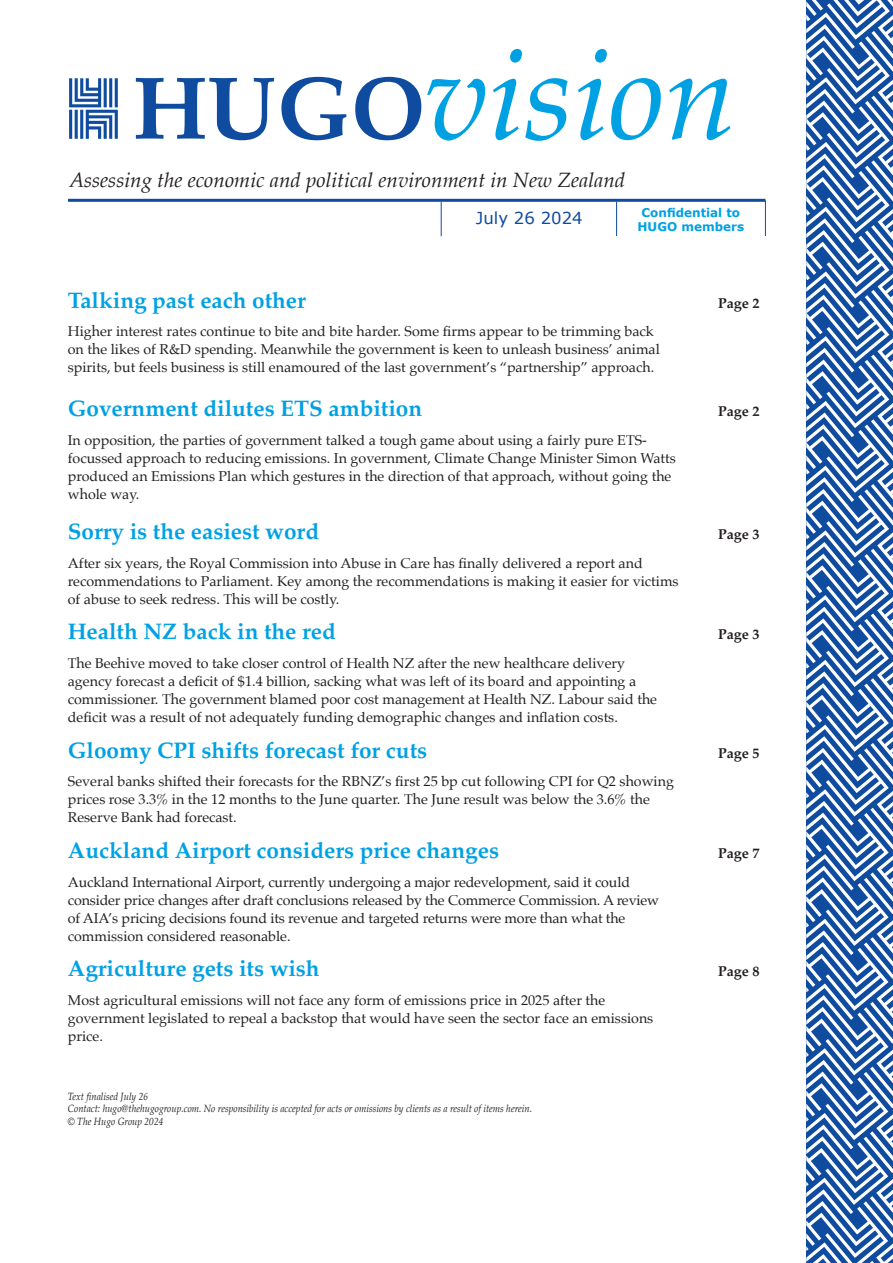
<style>
.page{position:relative;width:893px;height:1263px;background:#fff}
.page>*{position:absolute;margin:0;border:0;box-sizing:border-box;transform-origin:0 0}
.t1{font:italic 127.35px "Palatino";color:#00a1e3}
.t2{font:700 22.5px "Palatino";color:#00a1e3}
.t3{font:italic 20.7px "Palatino";color:#231f20}
.t4{font:16.5px "Verdana";color:#0f4ca0}
.t5{font:14.25px/18px "Palatino";color:#231f20}
.t6{font:700 14.25px "Palatino";color:#231f20}
.t7{font:700 12px/14.4px "Verdana";color:#00a1e3;text-align:center}
.t8{font:italic 10.5px/12.6px "Palatino";color:#231f20;scale:.9 1}
.s1{font-weight:700;font-style:normal;font-size:89.1px;color:#0f4ca0}
</style>
<div class="page">
<svg style="left:69px;top:78px;width:49px;height:61px"></svg>
<hr style="left:68px;top:199px;width:697px;height:3px;background:#0f4ca0">
<hr style="left:765px;top:200px;width:1px;height:36px;background:#0f4ca0">
<hr style="left:616px;top:202px;width:1px;height:34px;background:#0f4ca0">
<hr style="left:441px;top:202px;width:1px;height:34px;background:#0f4ca0">
<svg style="left:806px;top:0;width:87px;height:1263px;fill:#124ea1"></svg>
<h1 class="t1" style="left:133px;top:-12px;width:605px"><span class="s1">HUGO</span>vision</h1>
<h3 class="t3" style="left:69px;top:163px;width:558px">Assessing the economic and political environment in New Zealand</h3>
<p class="t4" style="left:476px;top:208px;width:108px">July 26 2024</p>
<p class="t7" style="left:638px;top:205px;width:108px">Confidential to<br>HUGO members</p>
<h2 class="t2" style="left:68px;top:281px;width:240px">Talking past each other</h2>
<p class="t6" style="left:718px;top:291px;width:43px">Page 2</p>
<p class="t5" style="left:68px;top:322px;width:594px">Higher interest rates continue to bite and bite harder. Some firms appear to be trimming back on the likes of R&amp;D spending. Meanwhile the government is keen to unleash business’ animal spirits, but feels business is still enamoured of the last government’s “partnership” approach.</p>
<h2 class="t2" style="left:68px;top:390px;width:356px">Government dilutes ETS ambition</h2>
<p class="t6" style="left:718px;top:399px;width:43px">Page 2</p>
<p class="t5" style="left:68px;top:431px;width:610px">In opposition, the parties of government talked a tough game about using a fairly pure ETS&shy;focussed approach to reducing emissions. In government, Climate Change Minister Simon Watts produced an Emissions Plan which gestures in the direction of that approach, without going the whole way.</p>
<h2 class="t2" style="left:68px;top:512px;width:253px">Sorry is the easiest word</h2>
<p class="t6" style="left:718px;top:522px;width:43px">Page 3</p>
<p class="t5" style="left:68px;top:554px;width:612px">After six years, the Royal Commission into Abuse in Care has finally delivered a report and recommendations to Parliament. Key among the recommendations is making it easier for victims of abuse to seek redress. This will be costly.</p>
<h2 class="t2" style="left:68px;top:612px;width:270px">Health NZ back in the red</h2>
<p class="t6" style="left:718px;top:622px;width:43px">Page 3</p>
<p class="t5" style="left:68px;top:654px;width:591px">The Beehive moved to take closer control of Health NZ after the new healthcare delivery agency forecast a deficit of $1.4 billion, sacking what was left of its board and appointing a commissioner. The government blamed poor cost management at Health NZ. Labour said the deficit was a result of not adequately funding demographic changes and inflation costs.</p>
<h2 class="t2" style="left:68px;top:731px;width:361px">Gloomy CPI shifts forecast for cuts</h2>
<p class="t6" style="left:718px;top:741px;width:43px">Page 5</p>
<p class="t5" style="left:68px;top:772px;width:608px">Several banks shifted their forecasts for the RBNZ’s first 25 bp cut following CPI for Q2 showing prices rose 3.3% in the 12 months to the June quarter. The June result was below the 3.6% the<br>Reserve Bank had forecast.</p>
<h2 class="t2" style="left:68px;top:831px;width:433px">Auckland Airport considers price changes</h2>
<p class="t6" style="left:718px;top:841px;width:43px">Page 7</p>
<p class="t5" style="left:68px;top:873px;width:593px">Auckland International Airport, currently undergoing a major redevelopment, said it could consider price changes after draft conclusions released by the Commerce Commission. A review of AIA’s pricing decisions found its revenue and targeted returns were more than what the commission considered reasonable.</p>
<h2 class="t2" style="left:68px;top:949px;width:253px">Agriculture gets its wish</h2>
<p class="t6" style="left:718px;top:959px;width:43px">Page 8</p>
<p class="t5" style="left:68px;top:991px;width:587px">Most agricultural emissions will not face any form of emissions price in 2025 after the government legislated to repeal a backstop that would have seen the sector face an emissions price.</p>
<p class="t8" style="left:68px;top:1089px;width:517px">Text finalised July 26<br>Contact: hugo@thehugogroup.com. No responsibility is accepted for acts or omissions by clients as a result of items herein. © The Hugo Group 2024</p>
</div>
